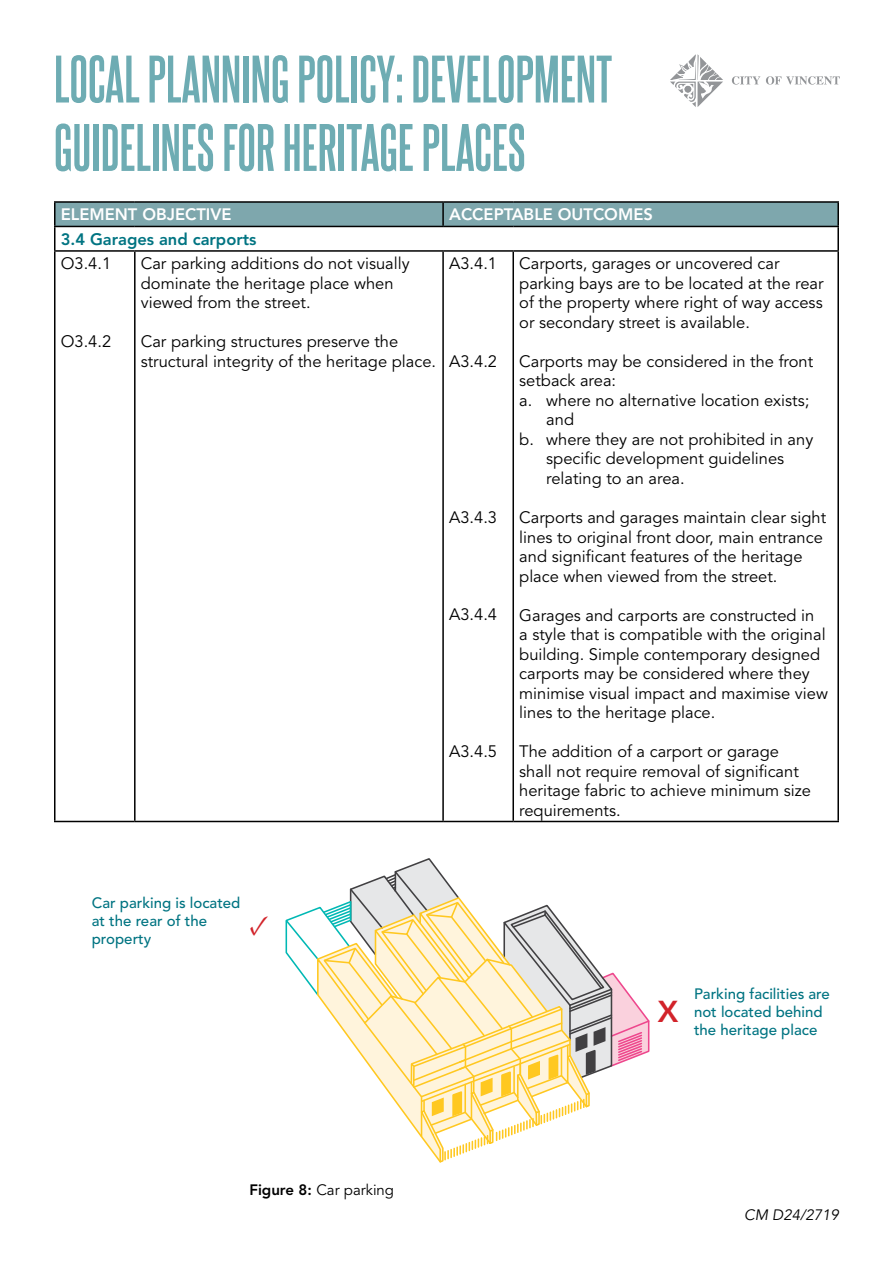
<style>
.page{position:relative;width:893px;height:1263px;background:#fff}
.page>*{position:absolute;margin:0;border:0;box-sizing:border-box;transform-origin:0 0}
.t1{font:700 57px/68.4px "Steelfish Rg";color:#6eacb3}
.t2{font:800 30px "Avenir LT Std";color:#d2232a}
.t3{font:28.5px "Minion Pro";color:#d2232a}
.t4{font:16.5px/19.5px "Avenir LT Std";color:#000}
.t5{font:800 16.5px "Avenir LT Std";color:#fff}
.t6{font:800 16.5px "Avenir LT Std";color:#007482}
.t7{font:500 15px/18px "Avenir LT Std";color:#007482}
.t8{font:15px "Avenir LT Std";color:#000}
.t9{font:italic 15px "Avenir LT Std";color:#000}
.s1{font-weight:800}
</style>
<div class="page">
<svg style="left:732px;top:76px;width:28px;height:9px"></svg>
<svg style="left:766px;top:76px;width:74px;height:9px"></svg>
<svg style="left:670px;top:54px;width:53px;height:53px"></svg>
<div style="left:56px;top:203px;width:781px;height:23px;background:#7ea7ad"></div>
<hr style="left:54px;top:201px;width:81px;height:2px;background:#000">
<hr style="left:54px;top:203px;width:2px;height:23px;background:#000">
<hr style="left:135px;top:201px;width:308px;height:2px;background:#000">
<hr style="left:443px;top:201px;width:70px;height:2px;background:#000">
<hr style="left:442px;top:203px;width:2px;height:23px;background:#000">
<hr style="left:513px;top:201px;width:326px;height:2px;background:#000">
<hr style="left:837px;top:203px;width:2px;height:23px;background:#000">
<hr style="left:54px;top:226px;width:81px;height:1px;background:#000">
<hr style="left:54px;top:227px;width:2px;height:23px;background:#000">
<hr style="left:135px;top:226px;width:308px;height:1px;background:#000">
<hr style="left:443px;top:226px;width:70px;height:1px;background:#000">
<hr style="left:513px;top:226px;width:326px;height:1px;background:#000">
<hr style="left:837px;top:227px;width:2px;height:23px;background:#000">
<hr style="left:54px;top:250px;width:81px;height:2px;background:#000">
<hr style="left:54px;top:252px;width:2px;height:569px;background:#000">
<hr style="left:135px;top:250px;width:308px;height:2px;background:#000">
<hr style="left:134px;top:252px;width:2px;height:569px;background:#000">
<hr style="left:443px;top:250px;width:70px;height:2px;background:#000">
<hr style="left:442px;top:252px;width:2px;height:569px;background:#000">
<hr style="left:513px;top:250px;width:326px;height:2px;background:#000">
<hr style="left:512px;top:252px;width:2px;height:569px;background:#000">
<hr style="left:837px;top:252px;width:2px;height:569px;background:#000">
<hr style="left:54px;top:821px;width:81px;height:1px;background:#000">
<hr style="left:135px;top:821px;width:308px;height:1px;background:#000">
<hr style="left:443px;top:821px;width:70px;height:1px;background:#000">
<hr style="left:513px;top:821px;width:326px;height:1px;background:#000">
<svg style="left:285px;top:858px;width:365px;height:305px"></svg>
<h1 class="t1" style="left:54px;top:43px;width:560px">LOCAL PLANNING POLICY: DEVELOPMENT<br>GUIDELINES FOR HERITAGE PLACES</h1>
<p class="t5" style="left:61px;top:205px;width:172px">ELEMENT OBJECTIVE</p>
<p class="t5" style="left:449px;top:205px;width:205px">ACCEPTABLE OUTCOMES</p>
<p class="t6" style="left:61px;top:229px;width:197px">3.4 Garages and carports</p>
<p class="t4" style="left:61px;top:254px;width:52px">O3.4.1</p>
<p class="t4" style="left:141px;top:254px;width:270px">Car parking additions do not visually dominate the heritage place when viewed from the street.</p>
<p class="t4" style="left:141px;top:332px;width:297px">Car parking structures preserve the structural integrity of the heritage place.</p>
<p class="t4" style="left:519px;top:254px;width:306px">Carports, garages or uncovered car parking bays are to be located at the rear of the property where right of way access or secondary street is available.</p>
<p class="t4" style="left:519px;top:352px;width:295px">Carports may be considered in the front</p>
<p class="t4" style="left:519px;top:371px;width:98px">setback area:</p>
<p class="t4" style="left:519px;top:391px;width:292px">a. where no alternative location exists;</p>
<p class="t4" style="left:546px;top:410px;width:29px">and</p>
<p class="t4" style="left:519px;top:430px;width:296px">b. where they are not prohibited in any</p>
<p class="t4" style="left:546px;top:449px;width:240px">specific development guidelines</p>
<p class="t4" style="left:546px;top:469px;width:140px">relating to an area.</p>
<p class="t4" style="left:519px;top:508px;width:309px">Carports and garages maintain clear sight lines to original front door, main entrance and significant features of the heritage place when viewed from the street.</p>
<p class="t4" style="left:519px;top:605px;width:310px">Garages and carports are constructed in<br>a style that is compatible with the original building. Simple contemporary designed carports may be considered where they minimise visual impact and maximise view lines to the heritage place.</p>
<p class="t4" style="left:519px;top:742px;width:293px">The addition of a carport or garage shall not require removal of significant heritage fabric to achieve minimum size requirements.</p>
<p class="t4" style="left:449px;top:254px;width:50px">A3.4.1</p>
<p class="t4" style="left:61px;top:332px;width:52px">O3.4.2</p>
<p class="t4" style="left:449px;top:352px;width:50px">A3.4.2</p>
<p class="t4" style="left:449px;top:508px;width:50px">A3.4.3</p>
<p class="t4" style="left:449px;top:605px;width:50px">A3.4.4</p>
<p class="t4" style="left:449px;top:742px;width:50px">A3.4.5</p>
<p class="t7" style="left:92px;top:894px;width:150px">Car parking is located at the rear of the property</p>
<h3 class="t3" style="left:249px;top:906px;width:21px">✓</h3>
<p class="t8" style="left:249px;top:1181px;width:146px"><span class="s1">Figure 8:</span> Car parking</p>
<h2 class="t2" style="left:658px;top:994px;width:22px">X</h2>
<p class="t7" style="left:694px;top:985px;width:137px">Parking facilities are not located behind the heritage place</p>
<p class="t9" style="left:744px;top:1206px;width:96px">CM D24/2719</p>
</div>
